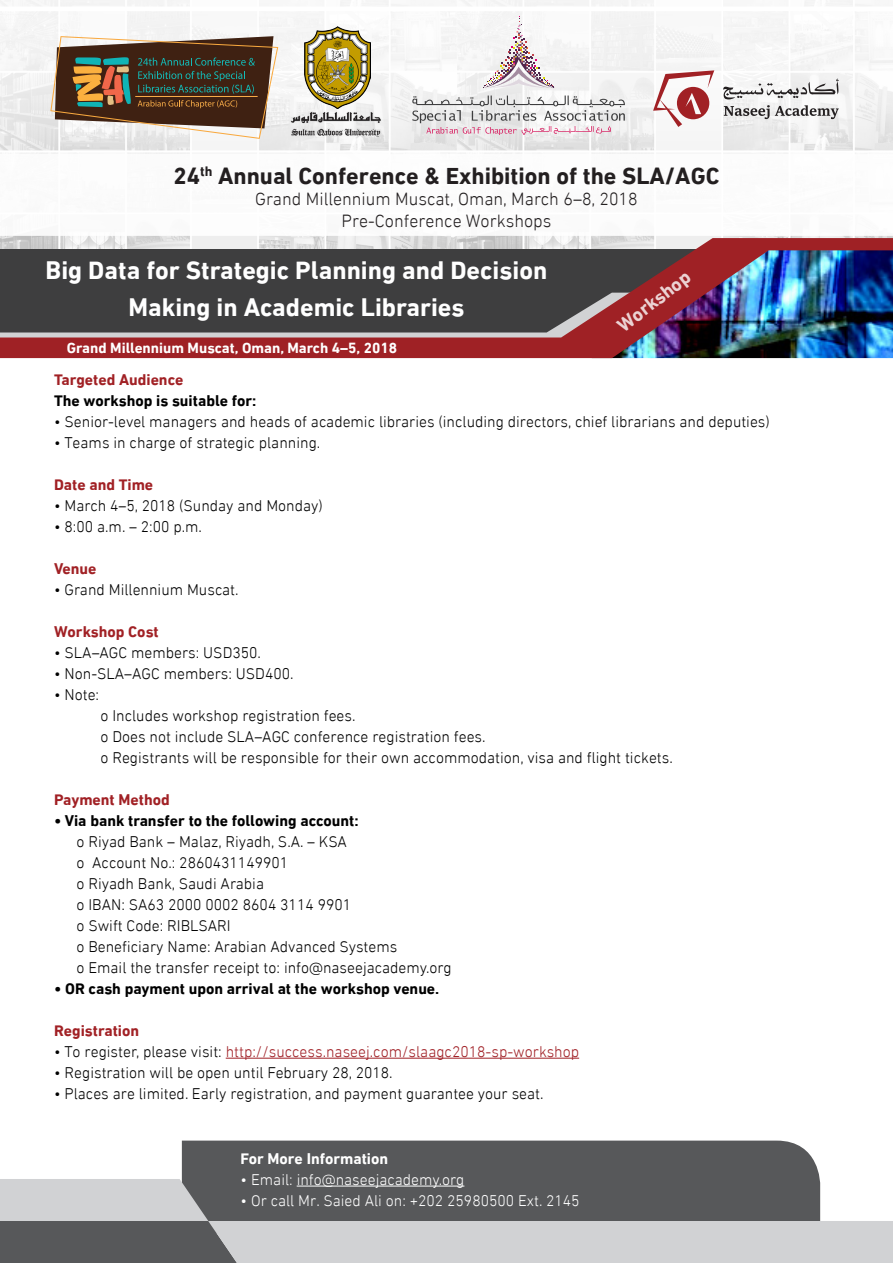
<style>
.page{position:relative;width:893px;height:1263px;background:#fff}
.page>*{position:absolute;margin:0;border:0;box-sizing:border-box;transform-origin:0 0}
.t1{font:700 25.8px/37.5px "DIN Next LTW23";color:#fff;text-align:center}
.t2{font:700 23.85px "DIN Next LTW23";color:#231f20}
.t3{font:700 19.35px "DIN Next LTW23";color:#fff}
.t4{font:300 18px "DIN Next LTW23";color:#231f20}
.t5{font:300 15.75px "DIN Next LTW23";color:#000}
.t6{font:700 15.75px "DIN Next LTW23";color:#000}
.t7{font:300 15.75px "DIN Next LTW23";color:#a01f25}
.t8{font:300 15.75px "DIN Next LTW23";color:#fff}
.t9{font:700 15.75px "DIN Next LTW23";color:#a12125}
.t10{font:700 15.75px "DIN Next LTW23";color:#fff}
.t11{font:700 15px "DIN Next LTW23";color:#fff}
.s1{color:#000}
</style>
<div class="page">
<div style="left:182px;top:1140px;width:638px;height:39px;background:#57585a"></div>
<svg style="left:0;top:1179px;width:893px;height:84px;background:#999a9c"></svg>
<hr style="left:226px;top:1058px;width:353px;height:1px;background:#a01f25">
<hr style="left:297px;top:1186px;width:167px;height:1px;background:#fff">
<img style="left:0;top:0;width:893px;height:238px">
<svg style="left:0;top:153px;width:893px;height:83px"></svg>
<svg style="left:412px;top:96px;width:213px;height:39px"></svg>
<svg style="left:483px;top:16px;width:72px;height:73px"></svg>
<svg style="left:724px;top:105px;width:115px;height:14px"></svg>
<svg style="left:723px;top:79px;width:116px;height:20px"></svg>
<svg style="left:653px;top:70px;width:61px;height:57px"></svg>
<img style="left:0;top:238px;width:893px;height:120px">
<svg style="left:50px;top:36px;width:228px;height:103px;background:#776756"></svg>
<hr style="left:135px;top:96px;width:123px;height:1px;background:#faae49">
<img style="left:304px;top:26px;width:66px;height:82px">
<img style="left:287px;top:110px;width:97px;height:29px">
<p class="t2" style="left:174px;top:161px;width:547px">24<sup>th</sup> Annual Conference &amp; Exhibition of the SLA/AGC</p>
<p class="t4" style="left:255px;top:188px;width:384px">Grand Millennium Muscat, Oman, March 6–8, 2018</p>
<p class="t4" style="left:342px;top:210px;width:211px">Pre-Conference Workshops</p>
<p class="t1" style="left:46px;top:251px;width:503px">Big Data for Strategic Planning and Decision<br>Making in Academic Libraries</p>
<p class="t11" style="left:67px;top:339px;width:332px">Grand Millennium Muscat, Oman, March 4–5, 2018</p>
<p class="t3" style="left:613px;top:319px;width:88px;rotate:-38deg">Workshop</p>
<p class="t9" style="left:54px;top:370px;width:131px">Targeted Audience</p>
<p class="t6" style="left:54px;top:391px;width:204px">The workshop is suitable for:</p>
<p class="t5" style="left:54px;top:412px;width:717px">• Senior-level managers and heads of academic libraries (including directors, chief librarians and deputies)</p>
<p class="t5" style="left:54px;top:433px;width:268px">• Teams in charge of strategic planning.</p>
<p class="t9" style="left:54px;top:475px;width:101px">Date and Time</p>
<p class="t5" style="left:54px;top:496px;width:270px">• March 4–5, 2018 (Sunday and Monday)</p>
<p class="t5" style="left:54px;top:517px;width:150px">• 8:00 a.m. – 2:00 p.m.</p>
<p class="t9" style="left:54px;top:559px;width:44px">Venue</p>
<p class="t5" style="left:54px;top:580px;width:186px">• Grand Millennium Muscat.</p>
<p class="t9" style="left:54px;top:622px;width:106px">Workshop Cost</p>
<p class="t5" style="left:54px;top:643px;width:209px">• SLA–AGC members: USD350.</p>
<p class="t5" style="left:54px;top:664px;width:241px">• Non-SLA–AGC members: USD400.</p>
<p class="t5" style="left:54px;top:685px;width:47px">• Note:</p>
<p class="t5" style="left:100px;top:706px;width:257px">o Includes workshop registration fees.</p>
<p class="t5" style="left:100px;top:727px;width:387px">o Does not include SLA–AGC conference registration fees.</p>
<p class="t5" style="left:100px;top:748px;width:574px">o Registrants will be responsible for their own accommodation, visa and flight tickets.</p>
<p class="t9" style="left:54px;top:790px;width:117px">Payment Method</p>
<p class="t6" style="left:54px;top:811px;width:306px">• Via bank transfer to the following account:</p>
<p class="t5" style="left:76px;top:832px;width:272px">o Riyad Bank – Malaz, Riyadh, S.A. – KSA</p>
<p class="t5" style="left:76px;top:853px;width:213px">o Account No.: 2860431149901</p>
<p class="t5" style="left:76px;top:874px;width:189px">o Riyadh Bank, Saudi Arabia</p>
<p class="t5" style="left:76px;top:895px;width:276px">o IBAN: SA63 2000 0002 8604 3114 9901</p>
<p class="t5" style="left:76px;top:916px;width:156px">o Swift Code: RIBLSARI</p>
<p class="t5" style="left:76px;top:937px;width:322px">o Beneficiary Name: Arabian Advanced Systems</p>
<p class="t5" style="left:76px;top:958px;width:377px">o Email the transfer receipt to: info@naseejacademy.org</p>
<p class="t6" style="left:54px;top:979px;width:387px">• OR cash payment upon arrival at the workshop venue.</p>
<p class="t9" style="left:54px;top:1021px;width:87px">Registration</p>
<p class="t7" style="left:54px;top:1042px;width:527px"><span class="s1">• To register, please visit:</span> http://success.naseej.com/slaagc2018-sp-workshop</p>
<p class="t5" style="left:54px;top:1063px;width:340px">• Registration will be open until February 28, 2018.</p>
<p class="t5" style="left:54px;top:1084px;width:491px">• Places are limited. Early registration, and payment guarantee your seat.</p>
<p class="t10" style="left:241px;top:1149px;width:149px">For More Information</p>
<p class="t8" style="left:241px;top:1170px;width:225px">• Email: info@naseejacademy.org</p>
<p class="t8" style="left:241px;top:1191px;width:340px">• Or call Mr. Saied Ali on: +202 25980500 Ext. 2145</p>
</div>
